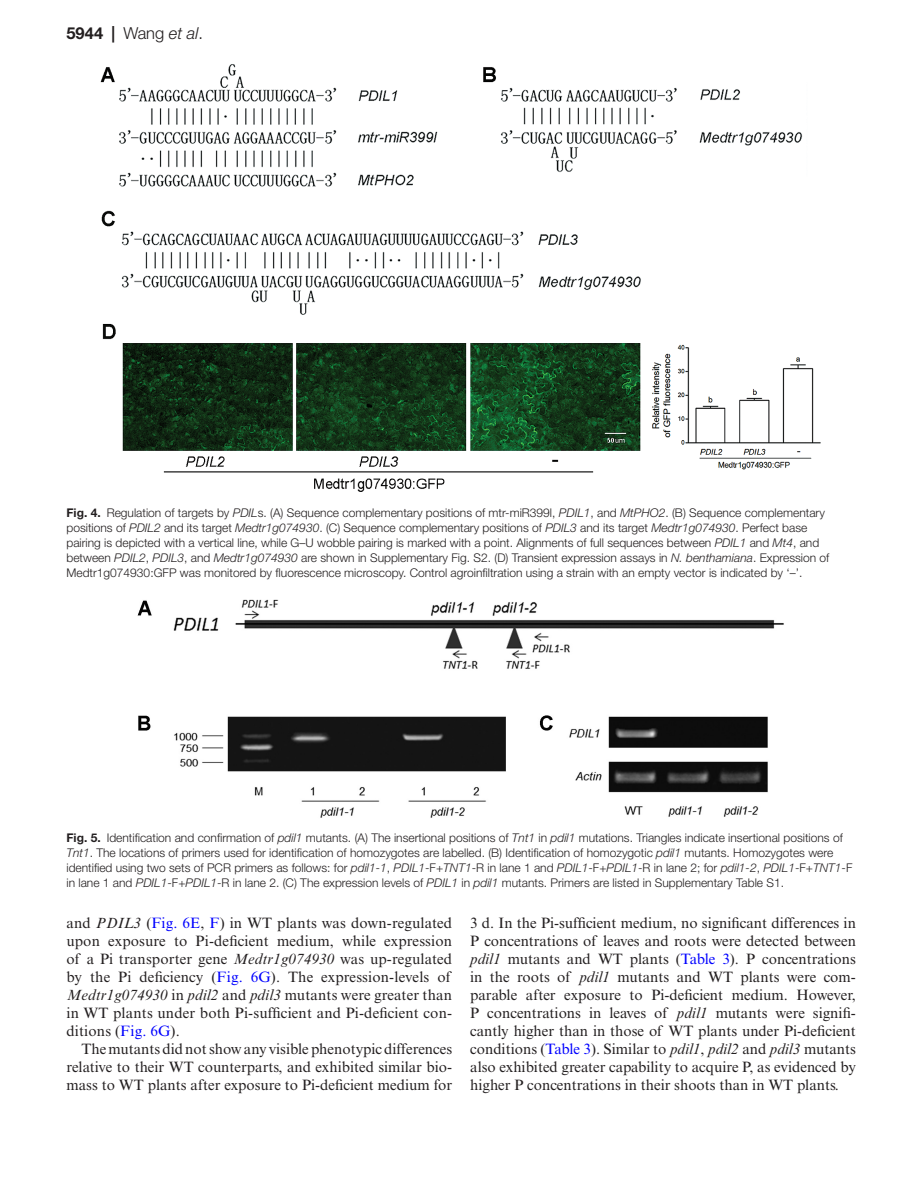
<style>
.page{position:relative;width:919px;height:1187px;background:#fff}
.page>*{position:absolute;margin:0;border:0;box-sizing:border-box;transform-origin:0 0}
.t1{font:700 16.5px "Helvetica Neue LT Std";color:#231f20}
.t2{font:15px/18px "Times New Roman MT Std";color:#231f20;text-align:justify}
.t3{font:300 12px/15px "Helvetica Neue LT Std";color:#231f20}
.s1{font-weight:300}
.s2{font-weight:300;font-style:italic}
.s3{font-weight:700}
.s4{font-style:italic}
.s5{color:#00f}
</style>
<div class="page">
<img style="left:137px;top:599px;width:647px;height:219px">
<img style="left:101px;top:64px;width:720px;height:428px">
<h1 class="t1" style="left:66px;top:23px;width:138px">5944 | <span class="s1">Wang</span> <span class="s2">et al</span><span class="s1">.</span></h1>
<p class="t3" style="left:66px;top:504px;width:764px"><span class="s3">Fig. 4.</span> Regulation of targets by <span class="s4">PDIL</span>s. (A) Sequence complementary positions of mtr-miR399l, <span class="s4">PDIL1</span>, and <span class="s4">MtPHO2</span>. (B) Sequence complementary positions of <span class="s4">PDIL2</span> and its target <span class="s4">Medtr1g074930</span>. (C) Sequence complementary positions of <span class="s4">PDIL3</span> and its target <span class="s4">Medtr1g074930</span>. Perfect base pairing is depicted with a vertical line, while G–U wobble pairing is marked with a point. Alignments of full sequences between <span class="s4">PDIL1</span> and <span class="s4">Mt4</span>, and between <span class="s4">PDIL2</span>, <span class="s4">PDIL3</span>, and <span class="s4">Medtr1g074930</span> are shown in Supplementary Fig. S2. (D) Transient expression assays in <span class="s4">N. benthamiana</span>. Expression of Medtr1g074930:GFP was monitored by fluorescence microscopy. Control agroinfiltration using a strain with an empty vector is indicated by ‘–’.</p>
<p class="t3" style="left:66px;top:830px;width:787px"><span class="s3">Fig. 5.</span> Identification and confirmation of <span class="s4">pdil1</span> mutants. (A) The insertional positions of <span class="s4">Tnt1</span> in <span class="s4">pdil1</span> mutations. Triangles indicate insertional positions of <span class="s4">Tnt1</span>. The locations of primers used for identification of homozygotes are labelled. (B) Identification of homozygotic <span class="s4">pdil1</span> mutants. Homozygotes were identified using two sets of PCR primers as follows: for <span class="s4">pdil1-1</span>, <span class="s4">PDIL1</span>-F+<span class="s4">TNT1</span>-R in lane 1 and <span class="s4">PDIL1</span>-F+<span class="s4">PDIL1</span>-R in lane 2; for <span class="s4">pdil1-2</span>, <span class="s4">PDIL1</span>-F+<span class="s4">TNT1</span>-F in lane 1 and <span class="s4">PDIL1</span>-F+<span class="s4">PDIL1</span>-R in lane 2. (C) The expression levels of <span class="s4">PDIL1</span> in <span class="s4">pdil1</span> mutants. Primers are listed in Supplementary Table S1.</p>
<p class="t2" style="left:66px;top:914px;width:387px">and <span class="s4">PDIL3</span> (<span class="s5">Fig. 6E</span>, <span class="s5">F</span>) in WT plants was down-regulated upon exposure to Pi-deficient medium, while expression of a Pi transporter gene <span class="s4">Medtr1g074930</span> was up-regulated by the Pi deficiency (<span class="s5">Fig. 6G</span>). The expression-levels of <span class="s4">Medtr1g074930</span> in <span class="s4">pdil2</span> and <span class="s4">pdil3</span> mutants were greater than in WT plants under both Pi-sufficient and Pi-deficient con&shy;ditions (<span class="s5">Fig. 6G</span>).</p>
<p class="t2" style="left:66px;top:1040px;width:387px;text-indent:15px">The mutants did not show any visible phenotypic differences relative to their WT counterparts, and exhibited similar bio&shy;mass to WT plants after exposure to Pi-deficient medium for</p>
<p class="t2" style="left:470px;top:914px;width:387px">3 d. In the Pi-sufficient medium, no significant differences in P concentrations of leaves and roots were detected between <span class="s4">pdil1</span> mutants and WT plants (<span class="s5">Table 3</span>). P concentrations in the roots of <span class="s4">pdil1</span> mutants and WT plants were com&shy;parable after exposure to Pi-deficient medium. However, P concentrations in leaves of <span class="s4">pdil1</span> mutants were signifi&shy;cantly higher than in those of WT plants under Pi-deficient conditions (<span class="s5">Table 3</span>). Similar to <span class="s4">pdil1</span>, <span class="s4">pdil2</span> and <span class="s4">pdil3</span> mutants also exhibited greater capability to acquire P, as evidenced by higher P concentrations in their shoots than in WT plants.</p>
</div>
